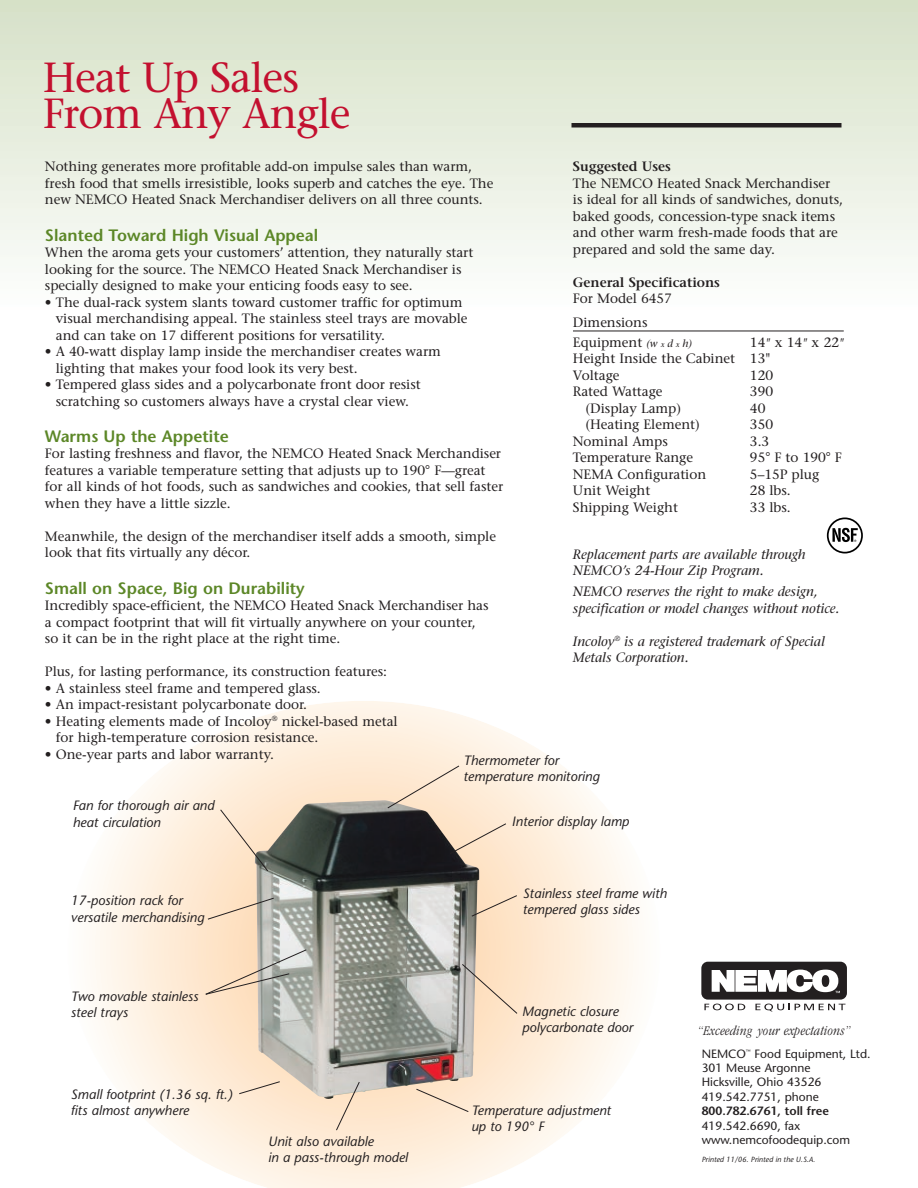
<style>
.page{position:relative;width:918px;height:1188px;background:#fff}
.page>*{position:absolute;margin:0;border:0;box-sizing:border-box;transform-origin:0 0}
.t1{font:42px/36px "Stone Serif";letter-spacing:-.025em;color:#c3102f}
.t2{font:600 16.5px "Stone Sans";color:#5c8727}
.t3{font:italic 300 condensed 13.95px "Garamond";letter-spacing:.03em;color:#231f20}
.t4{font:13.5px/16.5px "Stone Serif";letter-spacing:-.005em;color:#231f20}
.t5{font:italic 13.5px/16.2px "Stone Sans";color:#231f20}
.t6{font:italic 13.5px/16.5px "Stone Serif";letter-spacing:-.005em;color:#231f20}
.t7{font:600 13.5px "Stone Serif";letter-spacing:-.005em;color:#231f20}
.t8{font:12px/14.4px "Stone Sans";color:#231f20}
.t9{font:600 12px "Stone Sans";color:#231f20}
.t10{font:italic 7.5px "Stone Sans";color:#231f20}
.t11{font:4.95px "Stone Sans";color:#231f20}
.s1{font-style:italic;font-size:10.5px}
.s2{font-style:italic;font-size:7.5px}
.s3{font-style:italic;font-size:12px}
.s4{font-size:13.65px}
</style>
<div class="page">
<svg style="left:92px;top:701px;width:545px;height:487px"></svg>
<div style="left:0;top:0;width:918px;height:310px;background:linear-gradient(to bottom,#d6e1c7,#fdfefd)"></div>
<div style="left:572px;top:123px;width:270px;height:5px;background:#231f20"></div>
<div style="left:701px;top:962px;width:146px;height:38px;background:#231f20;border-radius:7px"></div>
<svg style="left:711px;top:969px;width:129px;height:24px"></svg>
<svg style="left:704px;top:1004px;width:41px;height:6px"></svg>
<svg style="left:755px;top:1004px;width:90px;height:7px"></svg>
<hr style="left:573px;top:331px;width:271px;height:1px;background:#231f20">
<div style="left:827px;top:518px;width:36px;height:35px;border:2px solid #000;border-radius:50%"></div>
<svg style="left:832px;top:528px;width:26px;height:14px"></svg>
<img style="left:255px;top:800px;width:224px;height:299px">
<svg style="left:238px;top:1081px;width:43px;height:14px"></svg>
<svg style="left:205px;top:949px;width:102px;height:46px;background:#d5c8b7"></svg>
<svg style="left:207px;top:897px;width:68px;height:23px;background:#e1ceb7"></svg>
<svg style="left:471px;top:895px;width:47px;height:22px"></svg>
<svg style="left:461px;top:963px;width:57px;height:51px;background:#e7d1bb"></svg>
<svg style="left:415px;top:1088px;width:54px;height:25px"></svg>
<svg style="left:220px;top:809px;width:49px;height:63px;background:#ecd8c1"></svg>
<svg style="left:387px;top:765px;width:73px;height:44px;background:#f5e0ca"></svg>
<svg style="left:449px;top:823px;width:58px;height:32px;background:#efd8c0"></svg>
<svg style="left:335px;top:1081px;width:25px;height:50px"></svg>
<h1 class="t1" style="left:43px;top:59px;width:309px">Heat Up Sales<br>From Any Angle</h1>
<p class="t7" style="left:573px;top:158px;width:99px">Suggested Uses</p>
<p class="t4" style="left:573px;top:175px;width:272px">The NEMCO Heated Snack Merchandiser is ideal for all kinds of sandwiches, donuts, baked goods, concession-type snack items and other warm fresh-made foods that are prepared and sold the same day.</p>
<p class="t7" style="left:573px;top:274px;width:149px">General Specifications</p>
<p class="t4" style="left:573px;top:286px;width:100px;line-height:24px">For Model 6457<br>Dimensions</p>
<p class="t4" style="left:573px;top:334px;width:120px">Equipment <span class="s1">(w</span> <span class="s2">x</span> <span class="s1">d</span> <span class="s2">x</span> <span class="s1">h)</span></p>
<p class="t4" style="left:45px;top:158px;width:450px">Nothing generates more profitable add-on impulse sales than warm, fresh food that smells irresistible, looks superb and catches the eye. The new NEMCO Heated Snack Merchandiser delivers on all three counts.</p>
<p class="t2" style="left:45px;top:225px;width:275px">Slanted Toward High Visual Appeal</p>
<p class="t4" style="left:45px;top:244px;width:430px">When the aroma gets your customers’ attention, they naturally start looking for the source. The NEMCO Heated Snack Merchandiser is specially designed to make your enticing foods easy to see.</p>
<p class="t4" style="left:56px;top:294px;width:413px;text-indent:-11px">• The dual-rack system slants toward customer traffic for optimum visual merchandising appeal. The stainless steel trays are movable and can take on 17 different positions for versatility.</p>
<p class="t4" style="left:56px;top:343px;width:387px;text-indent:-11px">• A 40-watt display lamp inside the merchandiser creates warm lighting that makes your food look its very best.</p>
<p class="t4" style="left:45px;top:376px;width:377px;text-align:center">• Tempered glass sides and a polycarbonate front door resist scratching so customers always have a crystal clear view.</p>
<p class="t2" style="left:45px;top:426px;width:185px">Warms Up the Appetite</p>
<p class="t4" style="left:45px;top:445px;width:460px">For lasting freshness and flavor, the NEMCO Heated Snack Merchandiser features a variable temperature setting that adjusts up to 190° F—great for all kinds of hot foods, such as sandwiches and cookies, that sell faster when they have a little sizzle.</p>
<p class="t4" style="left:45px;top:528px;width:453px">Meanwhile, the design of the merchandiser itself adds a smooth, simple look that fits virtually any décor.</p>
<p class="t2" style="left:45px;top:578px;width:261px">Small on Space, Big on Durability</p>
<p class="t4" style="left:45px;top:597px;width:445px">Incredibly space-efficient, the NEMCO Heated Snack Merchandiser has a compact footprint that will fit virtually anywhere on your counter, so it can be in the right place at the right time.</p>
<p class="t4" style="left:45px;top:663px;width:344px">Plus, for lasting performance, its construction features:</p>
<p class="t4" style="left:45px;top:680px;width:277px">• A stainless steel frame and tempered glass.</p>
<p class="t4" style="left:45px;top:696px;width:264px">• An impact-resistant polycarbonate door.</p>
<p class="t4" style="left:56px;top:713px;width:343px;text-indent:-11px">• Heating elements made of Incoloy<sup>®</sup> nickel-based metal for high-temperature corrosion resistance.</p>
<p class="t4" style="left:45px;top:746px;width:231px">• One-year parts and labor warranty.</p>
<p class="t4" style="left:573px;top:334px;width:272px;text-indent:177px">14<span class="s3">"</span> x 14<span class="s3">"</span> x 22<span class="s3">"<br></span>Height Inside the Cabinet 13"<br>Voltage</p>
<p class="t4" style="left:750px;top:367px;width:25px">120</p>
<p class="t4" style="left:573px;top:383px;width:91px">Rated Wattage</p>
<p class="t4" style="left:750px;top:383px;width:25px">390</p>
<p class="t4" style="left:586px;top:400px;width:97px">(Display Lamp)</p>
<p class="t4" style="left:750px;top:400px;width:17px">40</p>
<p class="t4" style="left:586px;top:416px;width:116px">(Heating Element)</p>
<p class="t4" style="left:750px;top:416px;width:25px">350</p>
<p class="t4" style="left:573px;top:433px;width:96px">Nominal Amps</p>
<p class="t4" style="left:750px;top:433px;width:21px">3.3</p>
<p class="t4" style="left:573px;top:449px;width:122px">Temperature Range</p>
<p class="t4" style="left:750px;top:449px;width:93px">95° F to 190° F</p>
<p class="t4" style="left:573px;top:466px;width:135px">NEMA Configuration</p>
<p class="t4" style="left:750px;top:466px;width:71px">5–15P plug</p>
<p class="t4" style="left:573px;top:482px;width:79px">Unit Weight</p>
<p class="t4" style="left:750px;top:482px;width:42px">28 lbs.</p>
<p class="t4" style="left:573px;top:499px;width:107px">Shipping Weight</p>
<p class="t4" style="left:750px;top:499px;width:42px">33 lbs.</p>
<p class="t6" style="left:573px;top:546px;width:234px">Replacement parts are available through<br>NEMCO’s 24-Hour Zip Program.</p>
<p class="t6" style="left:573px;top:583px;width:268px">NEMCO reserves the right to make design, specification or model changes without notice.</p>
<p class="t6" style="left:573px;top:633px;width:254px">Incoloy<sup>®</sup> is a registered trademark of Special<br>Metals Corporation.</p>
<p class="t5" style="left:464px;top:752px;width:138px">Thermometer for temperature monitoring</p>
<p class="t5" style="left:512px;top:813px;width:119px">Interior display lamp</p>
<p class="t5" style="left:73px;top:798px;width:143px">Fan for thorough air and heat circulation</p>
<p class="t5" style="left:71px;top:892px;width:135px">17-position rack for versatile merchandising</p>
<p class="t5" style="left:523px;top:885px;width:146px">Stainless steel frame with tempered glass sides</p>
<p class="t5" style="left:71px;top:988px;width:129px">Two movable stainless steel trays</p>
<p class="t5" style="left:71px;top:1086px;width:163px">Small footprint (1.36 sq. ft.) fits almost anywhere</p>
<p class="t5" style="left:268px;top:1133px;width:141px">Unit also available<br>in a pass-through model</p>
<p class="t5" style="left:522px;top:1003px;width:112px">Magnetic closure polycarbonate door</p>
<p class="t5" style="left:471px;top:1102px;width:141px">Temperature adjustment up to 190° F</p>
<p class="t3" style="left:698px;top:1023px;width:154px"><span class="s4">“Exceeding you</span>r expectations”</p>
<p class="t8" style="left:702px;top:1046px;width:170px;text-indent:53px">Food Equipment, Ltd.<br>301 Meuse Argonne<br>Hicksville, Ohio 43526<br>419.542.7751, phone</p>
<p class="t9" style="left:702px;top:1104px;width:129px">800.782.6761, toll free</p>
<p class="t8" style="left:702px;top:1118px;width:150px">419.542.6690, fax www.nemcofoodequip.com</p>
<p class="t8" style="left:702px;top:1046px;width:46px">NEMCO</p>
<p class="t11" style="left:746px;top:1048px;width:6px">™</p>
<p class="t10" style="left:702px;top:1155px;width:115px">Printed 11/06. Printed in the U.S.A.</p>
</div>
